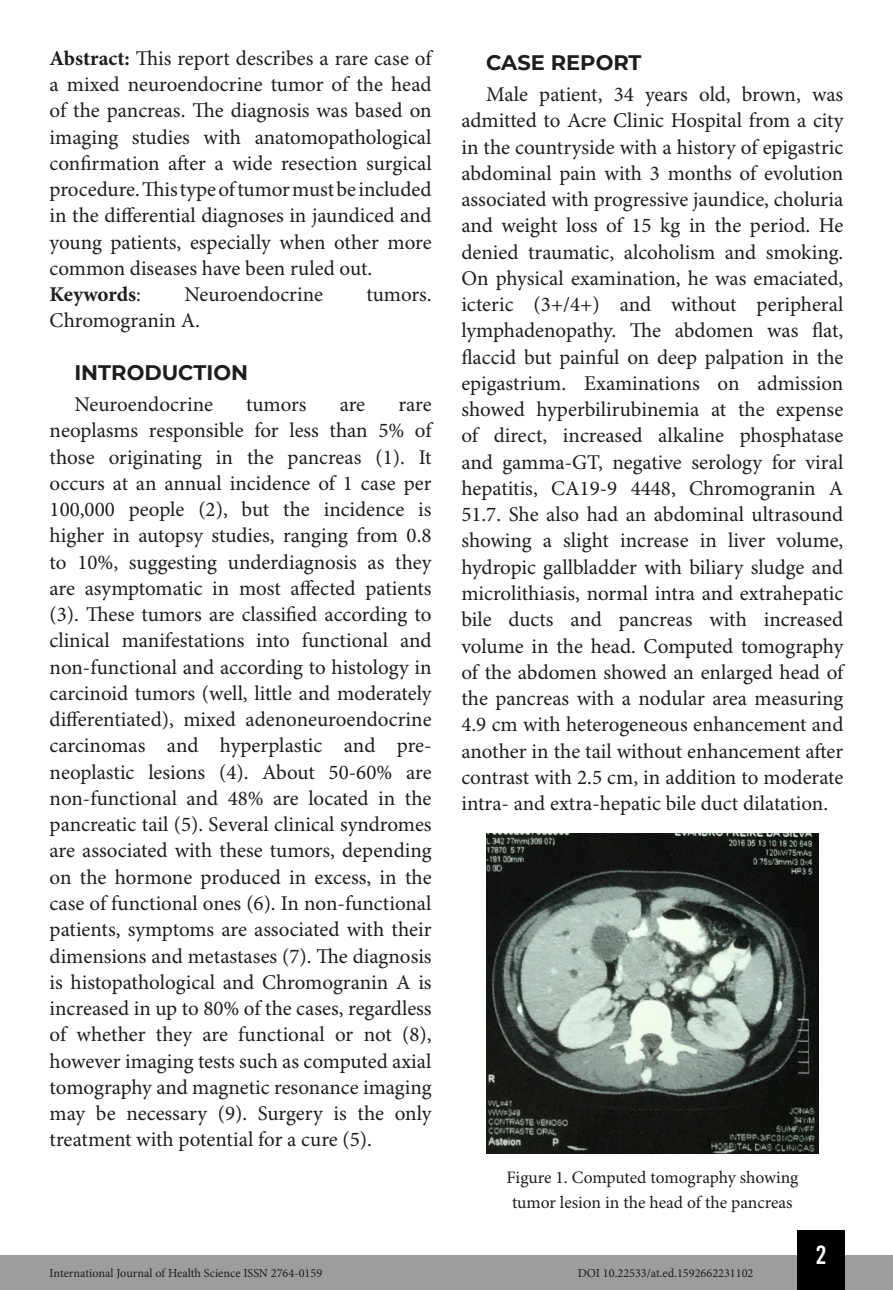
<style>
.page{position:relative;width:893px;height:1290px;background:#fff}
.page>*{position:absolute;margin:0;border:0;box-sizing:border-box;transform-origin:0 0}
.t1{font:26.25px "Bebas Kai";color:#fff}
.t2{font:21px/26.2px "Minion Pro";color:#1d1d1b;text-align:justify}
.t3{font:700 21px "Montserrat";color:#1d1d1b}
.t4{font:17.5px/24.5px "Minion Pro";letter-spacing:-.005em;color:#1d1d1b;text-align:center}
.t5{font:12.25px "Minion Pro";color:#1d1d1b}
.s1{font-weight:700}
</style>
<div class="page">
<div style="left:0;top:1255px;width:893px;height:35px;background:#9d9d9d"></div>
<div style="left:797px;top:1230px;width:48px;height:60px;background:#000"></div>
<img style="left:486px;top:833px;width:332px;height:321px">
<p class="t2" style="left:50px;top:46px;width:384px;text-align:left"><span class="s1">Abstract:</span> This report describes a rare case of a mixed neuroendocrine tumor of the head of the pancreas. The diagnosis was based on imaging studies with anatomopathological confirmation after a wide resection surgical procedure. This type of tumor must be included in the differential diagnoses in jaundiced and young patients, especially when other more common diseases have been ruled out.<br><span class="s1">Keywords</span>:</p>
<p class="t2" style="left:185px;top:282px;width:140px">Neuroendocrine</p>
<p class="t2" style="left:367px;top:282px;width:67px">tumors.</p>
<p class="t2" style="left:50px;top:308px;width:152px">Chromogranin A.</p>
<p class="t3" style="left:74px;top:357px;width:175px">INTRODUCTION</p>
<p class="t2" style="left:74px;top:392px;width:140px">Neuroendocrine</p>
<p class="t2" style="left:246px;top:392px;width:62px">tumors</p>
<p class="t2" style="left:340px;top:392px;width:27px">are</p>
<p class="t2" style="left:50px;top:392px;width:384px;text-indent:349px">rare neoplasms responsible for less than 5% of those originating in the pancreas (1). It occurs at an annual incidence of 1 case per 100,000 people (2), but the incidence is higher in autopsy studies, ranging from 0.8 to 10%, suggesting underdiagnosis as they are asymptomatic in most affected patients (3). These tumors are classified according to clinical manifestations into functional and non-functional and according to histology in carcinoid tumors (well, little and moderately differentiated), mixed adenoneuroendocrine carcinomas and hyperplastic and pre&shy;neoplastic lesions (4). About 50-60% are non-functional and 48% are located in the pancreatic tail (5). Several clinical syndromes are associated with these tumors, depending on the hormone produced in excess, in the case of functional ones (6). In non-functional patients, symptoms are associated with their dimensions and metastases (7). The diagnosis is histopathological and Chromogranin A is increased in up to 80% of the cases, regardless of whether they are functional or not (8), however imaging tests such as computed axial tomography and magnetic resonance imaging may be necessary (9). Surgery is the only treatment with potential for a cure (5).</p>
<p class="t3" style="left:486px;top:47px;width:157px">CASE REPORT</p>
<p class="t2" style="left:461px;top:82px;width:384px;text-indent:25px">Male patient, 34 years old, brown, was admitted to Acre Clinic Hospital from a city in the countryside with a history of epigastric abdominal pain with 3 months of evolution associated with progressive jaundice, choluria and weight loss of 15 kg in the period. He denied traumatic, alcoholism and smoking.<br>On physical examination, he was emaciated, icteric (3+/4+) and without peripheral lymphadenopathy. The abdomen was flat, flaccid but painful on deep palpation in the epigastrium. Examinations on admission showed hyperbilirubinemia at the expense of direct, increased alkaline phosphatase and gamma-GT, negative serology for viral hepatitis, CA19-9 4448, Chromogranin A 51.7. She also had an abdominal ultrasound showing a slight increase in liver volume, hydropic gallbladder with biliary sludge and microlithiasis, normal intra and extrahepatic bile ducts and pancreas with increased volume in the head. Computed tomography of the abdomen showed an enlarged head of the pancreas with a nodular area measuring 4.9 cm with heterogeneous enhancement and another in the tail without enhancement after contrast with 2.5 cm, in addition to moderate intra- and extra-hepatic bile duct dilatation.</p>
<p class="t4" style="left:506px;top:1166px;width:293px">Figure 1. Computed tomography showing tumor lesion in the head of the pancreas</p>
<p class="t1" style="left:816px;top:1241px;width:12px">2</p>
<p class="t5" style="left:50px;top:1266px;width:274px">International Journal of Health Science ISSN 2764-0159</p>
<p class="t5" style="left:578px;top:1266px;width:177px">DOI 10.22533/at.ed.1592662231102</p>
</div>
